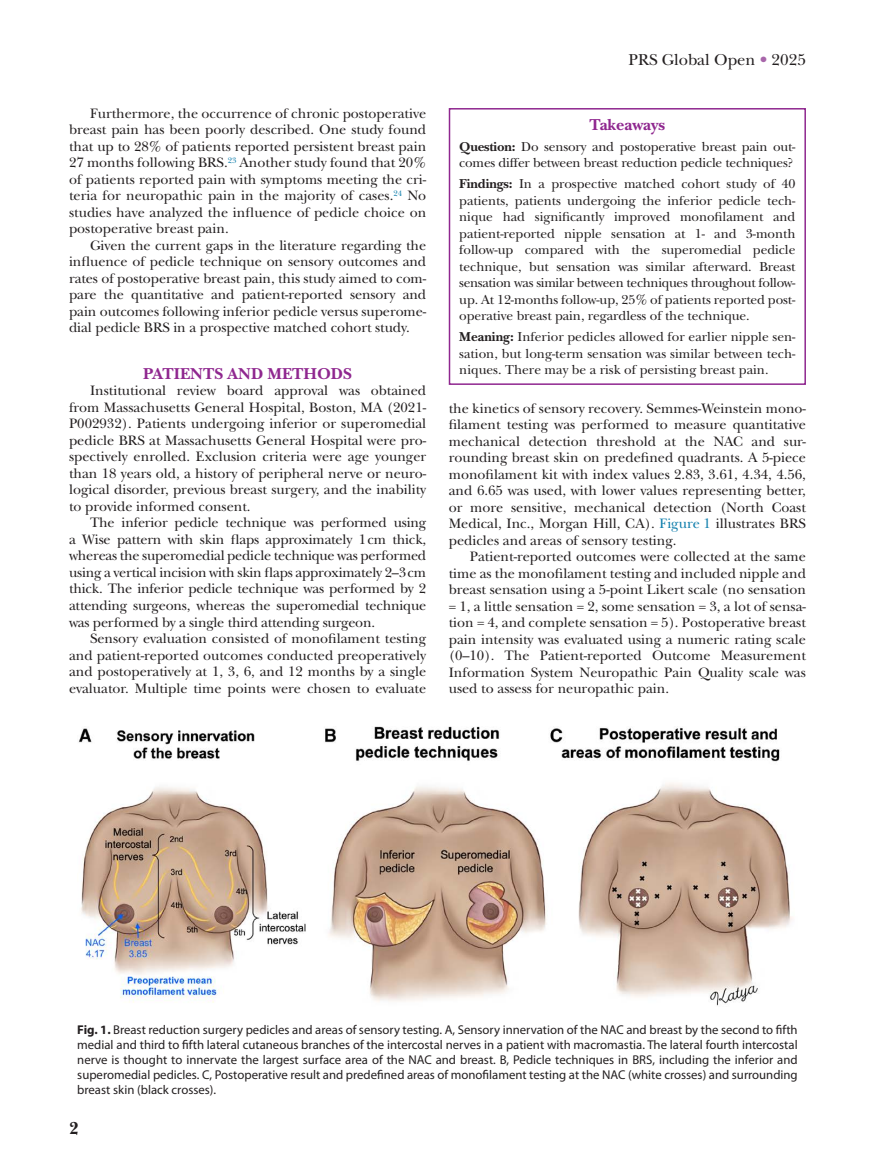
<style>
.page{position:relative;width:878px;height:1175px;background:#fff}
.page>*{position:absolute;margin:0;border:0;box-sizing:border-box;transform-origin:0 0}
.t1{font:700 18px "New Baskerville Std";color:#231f20}
.t2{font:700 16.5px "New Baskerville Std";color:#8f278f}
.t3{font:16.5px "New Baskerville Std";color:#231f20}
.t4{font:14.25px/16.5px "New Baskerville Std";color:#231f20;text-align:justify}
.t5{font:13.5px/16.5px "New Baskerville Std";letter-spacing:-.005em;color:#231f20;text-align:justify}
.t6{font:12.75px/15px "Myriad Pro";color:#231f20;text-align:justify}
.s1{color:#a866aa}
.s2{font-weight:700}
.s3{color:#0f7eac}
</style>
<div class="page">
<div style="left:448px;top:108px;width:358px;height:277px;border:2px solid #8f278f"></div>
<img style="left:78px;top:726px;width:714px;height:280px">
<p class="t4" style="left:69px;top:105px;width:359px;text-indent:21px">Furthermore, the occurrence of chronic postoperative breast pain has been poorly described. One study found that up to 28% of patients reported persistent breast pain 27 months following BRS.<sup>23</sup> Another study found that 20% of patients reported pain with symptoms meeting the cri&shy;teria for neuropathic pain in the majority of cases.<sup>24</sup> No studies have analyzed the influence of pedicle choice on postoperative breast pain.</p>
<p class="t4" style="left:69px;top:237px;width:359px;text-indent:21px">Given the current gaps in the literature regarding the influence of pedicle technique on sensory outcomes and rates of postoperative breast pain, this study aimed to com&shy;pare the quantitative and patient-reported sensory and pain outcomes following inferior pedicle versus superome&shy;dial pedicle BRS in a prospective matched cohort study.</p>
<p class="t2" style="left:143px;top:364px;width:210px">PATIENTS AND METHODS</p>
<p class="t4" style="left:69px;top:382px;width:359px;text-indent:21px">Institutional review board approval was obtained from Massachusetts General Hospital, Boston, MA (2021- P002932). Patients undergoing inferior or superomedial pedicle BRS at Massachusetts General Hospital were pro&shy;spectively enrolled. Exclusion criteria were age younger than 18 years old, a history of peripheral nerve or neuro&shy;logical disorder, previous breast surgery, and the inability to provide informed consent.</p>
<p class="t4" style="left:69px;top:514px;width:359px;text-indent:21px">The inferior pedicle technique was performed using a Wise pattern with skin flaps approximately 1cm thick, whereas the superomedial pedicle technique was performed using a vertical incision with skin flaps approximately 2–3cm thick. The inferior pedicle technique was performed by 2 attending surgeons, whereas the superomedial technique was performed by a single third attending surgeon.</p>
<p class="t4" style="left:69px;top:630px;width:359px;text-indent:21px">Sensory evaluation consisted of monofilament testing and patient-reported outcomes conducted preoperatively and postoperatively at 1, 3, 6, and 12 months by a single evaluator. Multiple time points were chosen to evaluate</p>
<p class="t3" style="left:628px;top:50px;width:179px">PRS Global Open <span class="s1">•</span> 2025</p>
<p class="t2" style="left:589px;top:115px;width:77px">Takeaways</p>
<p class="t5" style="left:459px;top:138px;width:338px"><span class="s2">Question:</span> Do sensory and postoperative breast pain out&shy;comes differ between breast reduction pedicle techniques?</p>
<p class="t5" style="left:459px;top:176px;width:338px"><span class="s2">Findings:</span> In a prospective matched cohort study of 40 patients, patients undergoing the inferior pedicle tech&shy;nique had significantly improved monofilament and patient-reported nipple sensation at 1- and 3-month follow-up compared with the superomedial pedicle technique, but sensation was similar afterward. Breast sensation was similar between techniques throughout follow&shy;up. At 12-months follow-up, 25% of patients reported post&shy;operative breast pain, regardless of the technique.</p>
<p class="t5" style="left:459px;top:329px;width:338px"><span class="s2">Meaning:</span> Inferior pedicles allowed for earlier nipple sen&shy;sation, but long-term sensation was similar between tech&shy;niques. There may be a risk of persisting breast pain.</p>
<p class="t4" style="left:449px;top:400px;width:359px">the kinetics of sensory recovery. Semmes-Weinstein mono&shy;filament testing was performed to measure quantitative mechanical detection threshold at the NAC and sur&shy;rounding breast skin on predefined quadrants. A 5-piece monofilament kit with index values 2.83, 3.61, 4.34, 4.56, and 6.65 was used, with lower values representing better, or more sensitive, mechanical detection (North Coast Medical, Inc., Morgan Hill, CA). <span class="s3">Figure 1</span> illustrates BRS pedicles and areas of sensory testing.</p>
<p class="t4" style="left:449px;top:548px;width:359px;text-indent:21px">Patient-reported outcomes were collected at the same time as the monofilament testing and included nipple and breast sensation using a 5-point Likert scale (no sensation = 1, a little sensation = 2, some sensation = 3, a lot of sensa&shy;tion = 4, and complete sensation = 5). Postoperative breast pain intensity was evaluated using a numeric rating scale (0–10). The Patient-reported Outcome Measurement Information System Neuropathic Pain Quality scale was used to assess for neuropathic pain.</p>
<p class="t6" style="left:77px;top:1022px;width:532px"><span class="s2">Fig. 1.</span> Breast reduction surgery pedicles and areas of sensory testing. A, Sensory innervation of the NAC</p>
<p class="t6" style="left:77px;top:1022px;width:722px;text-indent:549px">and breast by the second to fifth medial and third to fifth lateral cutaneous branches of the intercostal nerves in a patient with macromastia. The lateral fourth intercostal nerve is thought to innervate the largest surface area of the NAC</p>
<p class="t6" style="left:77px;top:1052px;width:721px;text-indent:358px">and breast. B, Pedicle techniques in BRS, including the inferior and superomedial pedicles. C, Postoperative result and predefined areas of monofilament testing at the NAC</p>
<p class="t6" style="left:628px;top:1067px;width:171px">(white crosses) and surrounding</p>
<p class="t6" style="left:77px;top:1082px;width:140px">breast skin (black crosses).</p>
<p class="t1" style="left:69px;top:1118px;width:11px">2</p>
</div>
